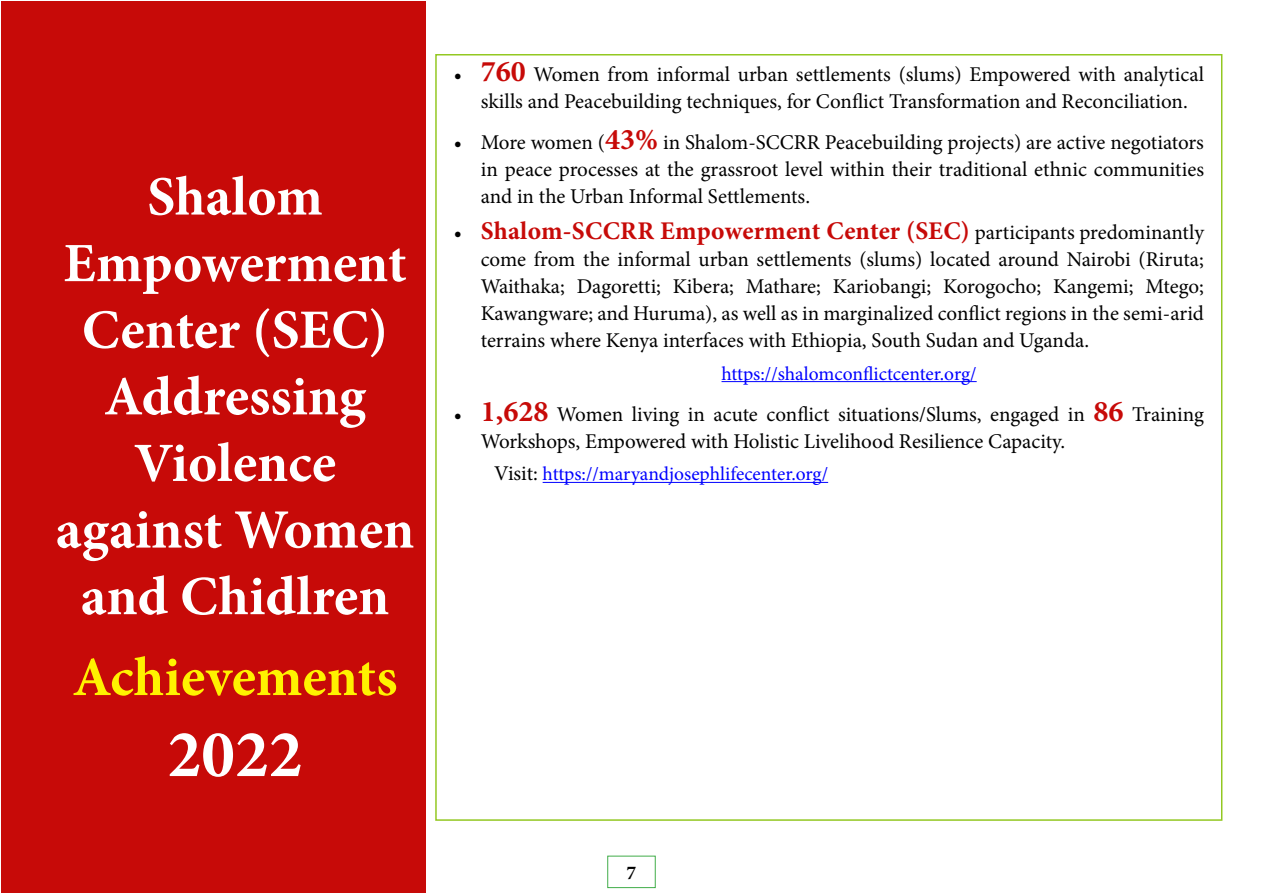
<style>
.page{position:relative;width:1263px;height:893px;background:#fff}
.page>*{position:absolute;margin:0;border:0;box-sizing:border-box;transform-origin:0 0}
.t1{font:700 67.5px "Minion Pro";color:#fff}
.t2{font:700 55.5px/66.6px "Minion Pro";color:#fff;text-align:center}
.t3{font:700 55.5px "Minion Pro";color:#fff200}
.t4{font:700 25.5px "Minion Pro";letter-spacing:.01em;color:#c70a08}
.t5{font:21px/27px "Minion Pro";color:#000;text-align:justify}
.t6{font:19.5px "Minion Pro";letter-spacing:-.005em;color:#00f}
.t7{font:700 19.5px "Minion Pro";color:#000}
.s1{font-weight:700;font-size:30px;color:#c70a08}
.s2{font-weight:400;font-size:21px;color:#000}
.s3{font-size:21px;color:#000}
</style>
<div class="page">
<hr style="left:721px;top:381px;width:256px;height:1px;background:#00f">
<hr style="left:543px;top:482px;width:285px;height:1px;background:#00f">
<div style="left:1px;top:1px;width:424px;height:891px;background:#c70a08"></div>
<div style="left:607px;top:856px;width:49px;height:32px;border:1px solid #41ad49"></div>
<h2 class="t2" style="left:56px;top:163px;width:360px">Shalom<br>Empowerment<br>Center (SEC)<br>Addressing<br>Violence against Women and Chidlren</h2>
<h2 class="t3" style="left:73px;top:638px;width:326px">Achievements</h2>
<h1 class="t1" style="left:167px;top:707px;width:136px">2022</h1>
<p class="t5" style="left:454px;top:61px;width:752px;text-align:center">• <span class="s1">760</span> Women from informal urban settlements (slums) Empowered with analytical skills and Peacebuilding techniques, for Conflict Transformation and Reconciliation.</p>
<p class="t5" style="left:481px;top:129px;width:725px;text-indent:-27px">• More women (<span class="s1">43%</span> in Shalom-SCCRR Peacebuilding projects) are active negotiators in peace processes at the grassroot level within their traditional ethnic communities and in the Urban Informal Settlements.</p>
<p class="t4" style="left:454px;top:213px;width:752px"><span class="s2">•</span> Shalom-SCCRR Empowerment Center (SEC) <span class="s2">participants predominantly</span></p>
<p class="t5" style="left:481px;top:246px;width:725px">come from the informal urban settlements (slums) located around Nairobi (Riruta; Waithaka; Dagoretti; Kibera; Mathare; Kariobangi; Korogocho; Kangemi; Mtego; Kawangware; and Huruma), as well as in marginalized conflict regions in the semi-arid terrains where Kenya interfaces with Ethiopia, South Sudan and Uganda.</p>
<p class="t6" style="left:721px;top:360px;width:257px">https://shalomconflictcenter.org/</p>
<p class="t5" style="left:481px;top:401px;width:725px;text-indent:-27px">• <span class="s1">1,628</span> Women living in acute conflict situations/Slums, engaged in <span class="s1">86</span> Training<br>Workshops, Empowered with Holistic Livelihood Resilience Capacity.</p>
<p class="t6" style="left:494px;top:461px;width:335px"><span class="s3">Visit:</span> https://maryandjosephlifecenter.org/</p>
<p class="t7" style="left:627px;top:859px;width:11px">7</p>
</div>
